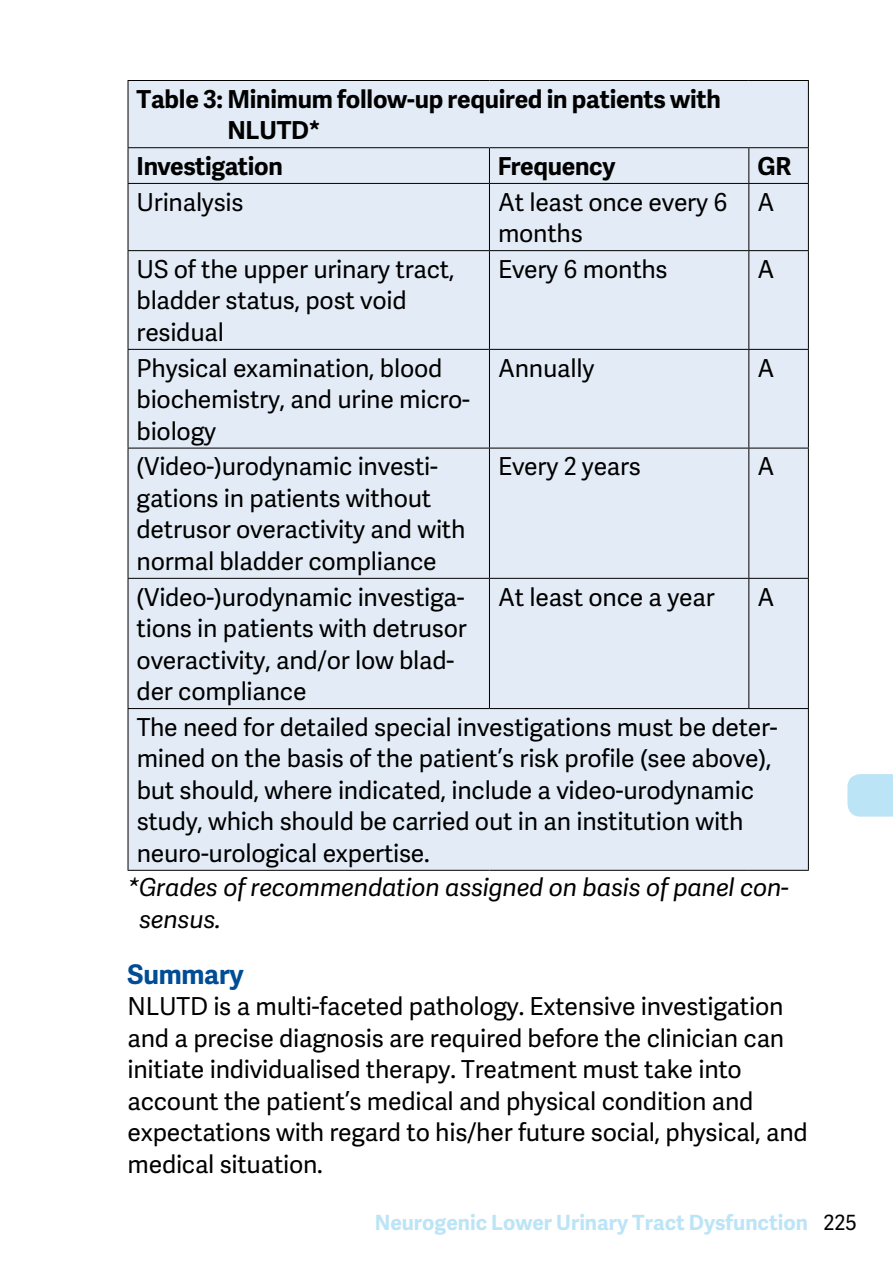
<style>
.page{position:relative;width:893px;height:1276px;background:#fff}
.page>*{position:absolute;margin:0;border:0;box-sizing:border-box;transform-origin:0 0}
.t1{font:700 27px "Adelle Sans";letter-spacing:-.01em;color:#004d95}
.t2{font:24.6px/31.5px "Adelle Sans";letter-spacing:-.01em;color:#000}
.t3{font:700 24.6px/31.5px "Adelle Sans";letter-spacing:-.01em;color:#000}
.t4{font:italic 24.6px/31.5px "Adelle Sans";letter-spacing:-.01em;color:#000}
.t5{font:700 21px "Adelle Sans";color:#bce4f7}
.s1{font-weight:400;color:#000}
</style>
<div class="page">
<div style="left:847px;top:774px;width:46px;height:42px;background:#bce4f7"></div>
<div style="left:129px;top:81px;width:679px;height:789px;background:#e3ecf6"></div>
<hr style="left:128px;top:80px;width:361px;height:1px;background:#000">
<hr style="left:127px;top:81px;width:2px;height:66px;background:#000">
<hr style="left:489px;top:80px;width:260px;height:1px;background:#000">
<hr style="left:749px;top:80px;width:60px;height:1px;background:#000">
<hr style="left:808px;top:81px;width:1px;height:66px;background:#000">
<hr style="left:128px;top:147px;width:361px;height:1px;background:#000">
<hr style="left:127px;top:148px;width:2px;height:35px;background:#000">
<hr style="left:489px;top:147px;width:260px;height:1px;background:#000">
<hr style="left:489px;top:148px;width:1px;height:35px;background:#000">
<hr style="left:749px;top:147px;width:60px;height:1px;background:#000">
<hr style="left:748px;top:148px;width:1px;height:35px;background:#000">
<hr style="left:808px;top:148px;width:1px;height:35px;background:#000">
<hr style="left:128px;top:183px;width:361px;height:1px;background:#000">
<hr style="left:127px;top:184px;width:2px;height:66px;background:#000">
<hr style="left:489px;top:183px;width:260px;height:1px;background:#000">
<hr style="left:489px;top:184px;width:1px;height:66px;background:#000">
<hr style="left:749px;top:183px;width:60px;height:1px;background:#000">
<hr style="left:748px;top:184px;width:1px;height:66px;background:#000">
<hr style="left:808px;top:184px;width:1px;height:66px;background:#000">
<hr style="left:128px;top:250px;width:361px;height:1px;background:#000">
<hr style="left:127px;top:251px;width:2px;height:98px;background:#000">
<hr style="left:489px;top:250px;width:260px;height:1px;background:#000">
<hr style="left:489px;top:251px;width:1px;height:98px;background:#000">
<hr style="left:749px;top:250px;width:60px;height:1px;background:#000">
<hr style="left:748px;top:251px;width:1px;height:98px;background:#000">
<hr style="left:808px;top:251px;width:1px;height:98px;background:#000">
<hr style="left:128px;top:349px;width:361px;height:1px;background:#000">
<hr style="left:127px;top:350px;width:2px;height:98px;background:#000">
<hr style="left:489px;top:349px;width:260px;height:1px;background:#000">
<hr style="left:489px;top:350px;width:1px;height:98px;background:#000">
<hr style="left:749px;top:349px;width:60px;height:1px;background:#000">
<hr style="left:748px;top:350px;width:1px;height:98px;background:#000">
<hr style="left:808px;top:350px;width:1px;height:98px;background:#000">
<hr style="left:128px;top:447px;width:361px;height:1px;background:#000">
<hr style="left:127px;top:448px;width:2px;height:130px;background:#000">
<hr style="left:489px;top:447px;width:260px;height:1px;background:#000">
<hr style="left:489px;top:448px;width:1px;height:130px;background:#000">
<hr style="left:749px;top:447px;width:60px;height:1px;background:#000">
<hr style="left:748px;top:448px;width:1px;height:130px;background:#000">
<hr style="left:808px;top:448px;width:1px;height:130px;background:#000">
<hr style="left:128px;top:578px;width:361px;height:1px;background:#000">
<hr style="left:127px;top:579px;width:2px;height:129px;background:#000">
<hr style="left:489px;top:578px;width:260px;height:1px;background:#000">
<hr style="left:489px;top:579px;width:1px;height:129px;background:#000">
<hr style="left:749px;top:578px;width:60px;height:1px;background:#000">
<hr style="left:748px;top:579px;width:1px;height:129px;background:#000">
<hr style="left:808px;top:579px;width:1px;height:129px;background:#000">
<hr style="left:128px;top:708px;width:361px;height:1px;background:#000">
<hr style="left:127px;top:709px;width:2px;height:161px;background:#000">
<hr style="left:489px;top:708px;width:260px;height:1px;background:#000">
<hr style="left:749px;top:708px;width:60px;height:1px;background:#000">
<hr style="left:808px;top:709px;width:1px;height:161px;background:#000">
<hr style="left:128px;top:870px;width:361px;height:1px;background:#000">
<hr style="left:489px;top:870px;width:260px;height:1px;background:#000">
<hr style="left:749px;top:870px;width:60px;height:1px;background:#000">
<p class="t3" style="left:227px;top:82px;width:495px;text-indent:-91px">Table 3: Minimum follow-up required in patients with<br>NLUTD*</p>
<p class="t3" style="left:137px;top:149px;width:148px">Investigation</p>
<p class="t3" style="left:498px;top:149px;width:119px">Frequency</p>
<p class="t3" style="left:757px;top:149px;width:35px">GR</p>
<p class="t2" style="left:137px;top:185px;width:108px">Urinalysis</p>
<p class="t2" style="left:498px;top:185px;width:231px">At least once every 6 months</p>
<p class="t2" style="left:757px;top:185px;width:19px">A</p>
<p class="t2" style="left:137px;top:252px;width:319px">US of the upper urinary tract, bladder status, post void residual</p>
<p class="t2" style="left:498px;top:252px;width:171px">Every 6 months</p>
<p class="t2" style="left:757px;top:252px;width:19px">A</p>
<p class="t2" style="left:137px;top:351px;width:335px">Physical examination, blood biochemistry, and urine micro&shy;biology</p>
<p class="t2" style="left:498px;top:351px;width:98px">Annually</p>
<p class="t2" style="left:757px;top:351px;width:19px">A</p>
<p class="t2" style="left:137px;top:450px;width:330px">(Video-)urodynamic investi&shy;gations in patients without detrusor overactivity and with normal bladder compliance</p>
<p class="t2" style="left:498px;top:450px;width:144px">Every 2 years</p>
<p class="t2" style="left:757px;top:450px;width:19px">A</p>
<p class="t2" style="left:137px;top:580px;width:332px">(Video-)urodynamic investiga&shy;tions in patients with detrusor overactivity, and/or low blad&shy;der compliance</p>
<p class="t2" style="left:498px;top:580px;width:218px">At least once a year</p>
<p class="t2" style="left:757px;top:580px;width:19px">A</p>
<p class="t2" style="left:137px;top:710px;width:643px">The need for detailed special investigations must be deter&shy;mined on the basis of the patient’s risk profile (see above), but should, where indicated, include a video-urodynamic study, which should be carried out in an institution with neuro-urological expertise.</p>
<p class="t4" style="left:139px;top:871px;width:651px;text-indent:-11px">*Grades of recommendation assigned on basis of panel con&shy;sensus.</p>
<p class="t1" style="left:128px;top:954px;width:118px">Summary</p>
<p class="t2" style="left:128px;top:989px;width:682px">NLUTD is a multi-faceted pathology. Extensive investigation and a precise diagnosis are required before the clinician can initiate individualised therapy. Treatment must take into account the patient’s medical and physical condition and expectations with regard to his/her future social, physical, and medical situation.</p>
<p class="t5" style="left:375px;top:1207px;width:484px">Neurogenic Lower Urinary Tract Dysfunction <span class="s1">225</span></p>
</div>
